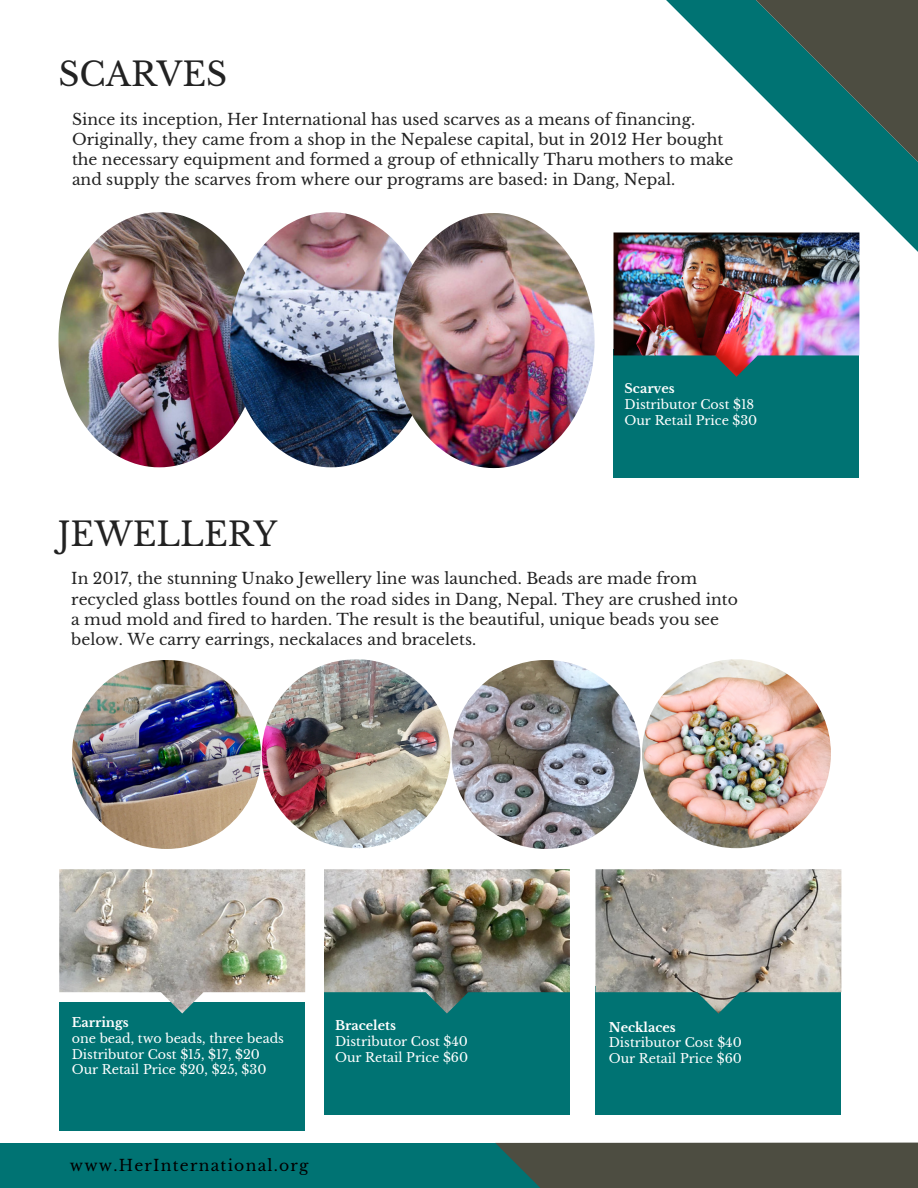
<style>
.page{position:relative;width:918px;height:1188px;background:#fff}
.page>*{position:absolute;margin:0;border:0;box-sizing:border-box;transform-origin:0 0}
.t1{font:32.7px "Libre Baskerville";color:#222}
.t2{font:15.6px/20.2px "Libre Baskerville";color:#222}
.t3{font:15.6px "Libre Baskerville";letter-spacing:.08em;color:#000}
.t4{font:12.75px/15.8px "Libre Baskerville";color:#fff}
.t5{font:700 12.75px "Libre Baskerville";color:#fff}
</style>
<div class="page">
<div style="left:0;top:1143px;width:745px;height:45px;background:#007373"></div>
<svg style="left:495px;top:765px;width:423px;height:423px"></svg>
<svg style="left:673px;top:0;width:245px;height:247px"></svg>
<div style="left:613px;top:349px;width:246px;height:129px;background:#007373"></div>
<img style="left:613px;top:233px;width:246px;height:144px">
<img style="left:58px;top:212px;width:172px;height:255px">
<img style="left:230px;top:212px;width:163px;height:255px">
<img style="left:393px;top:213px;width:202px;height:255px">
<div style="left:595px;top:986px;width:246px;height:129px;background:#007373"></div>
<img style="left:595px;top:869px;width:246px;height:144px">
<div style="left:324px;top:986px;width:246px;height:129px;background:#007373"></div>
<img style="left:324px;top:869px;width:246px;height:145px">
<div style="left:59px;top:1002px;width:246px;height:129px;background:#007373"></div>
<img style="left:59px;top:869px;width:246px;height:145px">
<img style="left:72px;top:660px;width:189px;height:189px;border-radius:50%">
<img style="left:262px;top:659px;width:189px;height:189px;border-radius:50%">
<img style="left:452px;top:660px;width:188px;height:189px;border-radius:50%">
<img style="left:642px;top:659px;width:189px;height:189px;border-radius:50%">
<h1 class="t1" style="left:58px;top:55px;width:170px">SCARVES</h1>
<p class="t2" style="left:72px;top:109px;width:663px">Since its inception, Her International has used scarves as a means of financing.<br>Originally, they came from a shop in the Nepalese capital, but in 2012 Her bought the necessary equipment and formed a group of ethnically Tharu mothers to make and supply the scarves from where our programs are based: in Dang, Nepal.</p>
<h1 class="t1" style="left:58px;top:514px;width:221px">JEWELLERY</h1>
<p class="t5" style="left:625px;top:381px;width:52px">Scarves</p>
<p class="t4" style="left:625px;top:397px;width:134px">Distributor Cost $18<br>Our Retail Price $30</p>
<p class="t2" style="left:71px;top:569px;width:668px">In 2017, the stunning Unako Jewellery line was launched. Beads are made from recycled glass bottles found on the road sides in Dang, Nepal. They are crushed into a mud mold and fired to harden. The result is the beautiful, unique beads you see below. We carry earrings, neckalaces and bracelets.</p>
<p class="t5" style="left:72px;top:1015px;width:59px">Earrings</p>
<p class="t4" style="left:72px;top:1031px;width:214px">one bead, two beads, three beads<br>Distributor Cost $15, $17, $20<br>Our Retail Price $20, $25, $30</p>
<p class="t5" style="left:335px;top:1018px;width:62px">Bracelets</p>
<p class="t4" style="left:335px;top:1034px;width:135px">Distributor Cost $40<br>Our Retail Price $60</p>
<p class="t3" style="left:70px;top:1156px;width:240px">www.HerInternational.org</p>
<p class="t5" style="left:609px;top:1019px;width:69px">Necklaces</p>
<p class="t4" style="left:609px;top:1035px;width:135px">Distributor Cost $40<br>Our Retail Price $60</p>
</div>
